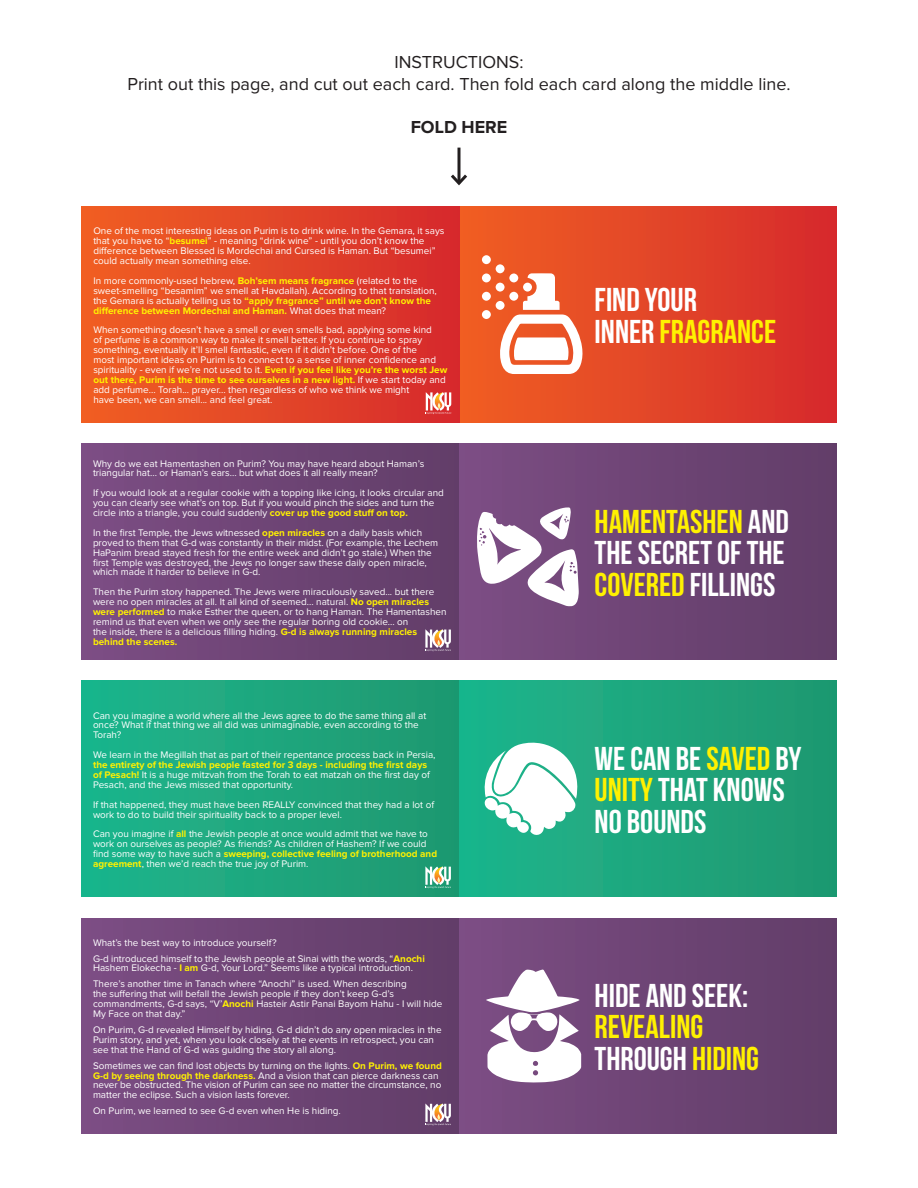
<style>
.page{position:relative;width:918px;height:1188px;background:#fff}
.page>*{position:absolute;margin:0;border:0;box-sizing:border-box;transform-origin:0 0}
.t1{font:33px/31.5px "Bebas Neue";color:#fff}
.t2{font:33px/31.5px "Bebas Neue";color:#fff101}
.t3{font:18px/21.6px "Proxima Nova";color:#231f20;text-align:center}
.t4{font:700 18px "Proxima Nova";color:#231f20}
.t5{font:9.9px/9.9px "Proxima Nova";color:#fff}
.s1{font-weight:700;color:#fff101}
.s2{color:#fff101}
.s3{color:#fff}
</style>
<div class="page">
<div style="left:459px;top:207px;width:378px;height:216px;background:linear-gradient(to right,#f06023,#d62a2d)"></div>
<div style="left:496px;top:301px;width:9px;height:9px;background:#fff;border-radius:50%"></div>
<div style="left:482px;top:255px;width:9px;height:9px;background:#fff;border-radius:50%"></div>
<div style="left:496px;top:264px;width:9px;height:9px;background:#fff;border-radius:50%"></div>
<div style="left:482px;top:273px;width:9px;height:9px;background:#fff;border-radius:50%"></div>
<div style="left:496px;top:283px;width:9px;height:9px;background:#fff;border-radius:50%"></div>
<div style="left:482px;top:292px;width:9px;height:9px;background:#fff;border-radius:50%"></div>
<div style="left:482px;top:310px;width:9px;height:9px;background:#fff;border-radius:50%"></div>
<svg style="left:500px;top:273px;width:83px;height:101px"></svg>
<div style="left:81px;top:207px;width:378px;height:216px;background:linear-gradient(to right,#f06022,#d62b2d)"></div>
<svg style="left:426px;top:392px;width:25px;height:22px"></svg>
<div style="left:459px;top:444px;width:378px;height:216px;background:linear-gradient(to right,#7c4d84,#613d68)"></div>
<svg style="left:477px;top:507px;width:102px;height:100px"></svg>
<div style="left:81px;top:444px;width:378px;height:216px;background:linear-gradient(to right,#7c4d84,#613d68)"></div>
<svg style="left:425px;top:629px;width:26px;height:22px"></svg>
<div style="left:459px;top:681px;width:378px;height:216px;background:linear-gradient(to right,#1cb58d,#1f986f)"></div>
<svg style="left:482px;top:742px;width:96px;height:94px"></svg>
<div style="left:81px;top:681px;width:378px;height:216px;background:linear-gradient(to right,#1cb58d,#1f986f)"></div>
<svg style="left:425px;top:866px;width:26px;height:22px"></svg>
<div style="left:459px;top:918px;width:378px;height:216px;background:linear-gradient(to right,#7c4d84,#613d68)"></div>
<svg style="left:486px;top:969px;width:95px;height:114px"></svg>
<div style="left:81px;top:918px;width:378px;height:216px;background:linear-gradient(to right,#7c4d84,#613d68)"></div>
<svg style="left:425px;top:1103px;width:26px;height:23px"></svg>
<hr style="left:458px;top:148px;width:2px;height:35px;background:#231f20">
<svg style="left:451px;top:171px;width:16px;height:15px"></svg>
<h2 class="t3" style="left:127px;top:52px;width:665px">INSTRUCTIONS:<br>Print out this page, and cut out each card. Then fold each card along the middle line.</h2>
<h2 class="t4" style="left:411px;top:119px;width:98px">FOLD HERE</h2>
<p class="t5" style="left:93px;top:227px;width:353px">One of the most interesting ideas on Purim is to drink wine. In the Gemara, it says that you have to “<span class="s1">besumei</span>” - meaning “drink wine” - until you don’t know the difference between Blessed is Mordechai and Cursed is Haman. But “besumei” could actually mean something else.</p>
<p class="t5" style="left:93px;top:276px;width:345px">In more commonly-used hebrew, <span class="s1">Boh’sem means fragrance</span> (related to the sweet-smelling “besamim” we smell at Havdallah). According to that translation, the Gemara is actually telling us to <span class="s1">“apply fragrance” until we don’t know the difference between Mordechai and Haman.</span> What does that mean?</p>
<p class="t5" style="left:93px;top:326px;width:356px">When something doesn’t have a smell or even smells bad, applying some kind<br>of perfume is a common way to make it smell better. If you continue to spray something, eventually it’ll smell fantastic, even if it didn’t before. One of the<br>most important ideas on Purim is to connect to a sense of inner confidence and spirituality - even if we’re not used to it. <span class="s1">Even if you feel like you’re the worst Jew out there, Purim is the time to see ourselves in a new light.</span> If we start today and add perfume... Torah... prayer... then regardless of who we think we might<br>have been, we can smell... and feel great.</p>
<p class="t5" style="left:93px;top:459px;width:333px">Why do we eat Hamentashen on Purim? You may have heard about Haman’s triangular hat... or Haman’s ears... but what does it all really mean?</p>
<p class="t5" style="left:93px;top:488px;width:352px">If you would look at a regular cookie with a topping like icing, it looks circular and you can clearly see what’s on top. But if you would pinch the sides and turn the circle into a triangle, you could suddenly <span class="s1">cover up the good stuff on top.</span></p>
<p class="t5" style="left:93px;top:528px;width:347px">In the first Temple, the Jews witnessed <span class="s1">open miracles</span> on a daily basis which proved to them that G-d was constantly in their midst. (For example, the Lechem HaPanim bread stayed fresh for the entire week and didn’t go stale.) When the first Temple was destroyed, the Jews no longer saw these daily open miracle, which made it harder to believe in G-d.</p>
<p class="t5" style="left:93px;top:587px;width:355px">Then the Purim story happened. The Jews were miraculously saved... but there were no open miracles at all. It all kind of seemed... natural. <span class="s1">No open miracles were performed</span> to make Esther the queen, or to hang Haman. The Hamentashen remind us that even when we only see the regular boring old cookie... on<br>the inside, there is a delicious filling hiding. <span class="s1">G-d is always running miracles behind the scenes.</span></p>
<p class="t5" style="left:93px;top:711px;width:335px">Can you imagine a world where all the Jews agree to do the same thing all at once? What if that thing we all did was unimaginable, even according to the<br>Torah?</p>
<p class="t5" style="left:93px;top:750px;width:344px">We learn in the Megillah that as part of their repentance process back in Persia,</p>
<p class="t5" style="left:93px;top:760px;width:338px"><span class="s1">the entirety of the Jewish people fasted for 3 days - including the first days of Pesach!</span> It is a huge mitzvah from the Torah to eat matzah on the first day of<br>Pesach, and the Jews missed that opportunity.</p>
<p class="t5" style="left:93px;top:800px;width:343px">If that happened, they must have been REALLY convinced that they had a lot of work to do to build their spirituality back to a proper level.</p>
<p class="t5" style="left:93px;top:830px;width:346px">Can you imagine if <span class="s1">all</span> the Jewish people at once would admit that we have to work on ourselves as people? As friends? As children of Hashem? If we could find some way to have such a <span class="s1">sweeping, collective feeling of brotherhood and agreement</span>, then we’d reach the true joy of Purim.</p>
<p class="t5" style="left:93px;top:935px;width:333px;line-height:15.9px">What’s the best way to introduce yourself?<br>G-d introduced himself to the Jewish people at Sinai with the words, “<span class="s1">Anochi</span></p>
<p class="t5" style="left:93px;top:961px;width:321px;line-height:15.9px">Hashem Elokecha - <span class="s1">I am</span> G-d, Your Lord.” Seems like a typical introduction.<br>There’s another time in Tanach where “Anochi” is used. When describing</p>
<p class="t5" style="left:93px;top:989px;width:351px">the suffering that will befall the Jewish people if they don’t keep G-d’s commandments, G-d says, “V’<span class="s1">Anochi</span> Hasteir Astir Panai Bayom Hahu - I will hide<br>My Face on that day.”</p>
<p class="t5" style="left:93px;top:1025px;width:350px">On Purim, G-d revealed Himself by hiding. G-d didn’t do any open miracles in the<br>Purim story, and yet, when you look closely at the events in retrospect, you can see that the Hand of G-d was guiding the story all along.</p>
<p class="t5" style="left:93px;top:1061px;width:350px">Sometimes we can find lost objects by turning on the lights. <span class="s1">On Purim, we found G-d by seeing through the darkness.</span> And a vision that can pierce darkness can never be obstructed. The vision of Purim can see no matter the circumstance, no matter the eclipse. Such a vision lasts forever.</p>
<p class="t5" style="left:93px;top:1106px;width:249px">On Purim, we learned to see G-d even when He is hiding.</p>
<h1 class="t1" style="left:595px;top:284px;width:183px">FIND YOUR<br>INNER <span class="s2">FRAGRANCE</span></h1>
<h1 class="t1" style="left:595px;top:505px;width:196px"><span class="s2">HAMENTASHEN</span> AND<br>THE SECRET OF THE<br><span class="s2">COVERED</span> FILLINGS</h1>
<h1 class="t1" style="left:595px;top:742px;width:208px">WE CAN BE <span class="s2">SAVED</span> BY<br><span class="s2">UNITY</span> THAT KNOWS<br>NO BOUNDS</h1>
<h1 class="t1" style="left:595px;top:979px;width:155px">HIDE AND SEEK:</h1>
<h1 class="t2" style="left:595px;top:1011px;width:166px">REVEALING<br><span class="s3">THROUGH</span> HIDING</h1>
</div>
